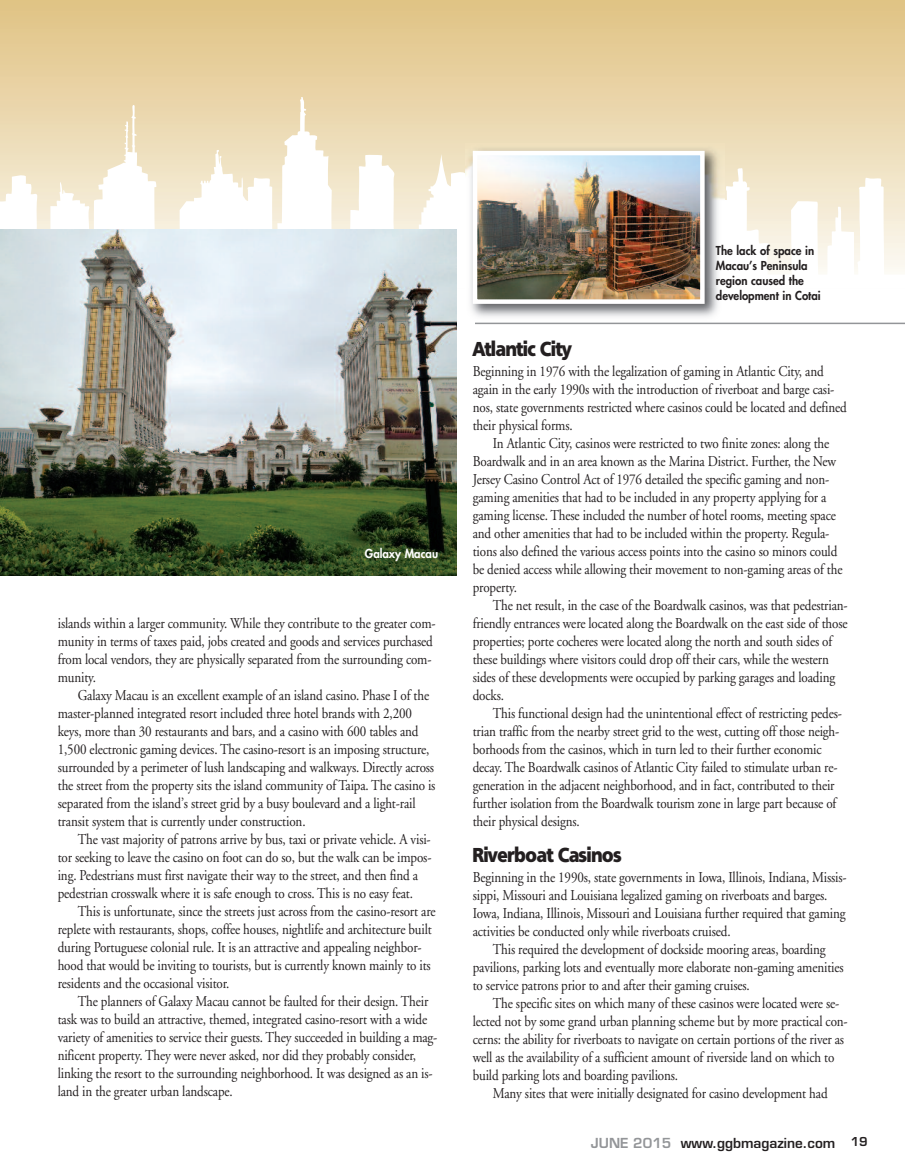
<style>
.page{position:relative;width:905px;height:1175px;background:#fff}
.page>*{position:absolute;margin:0;border:0;box-sizing:border-box;transform-origin:0 0}
.t1{font:19.5px "Fustian";letter-spacing:-.01em;color:#231f20;scale:.87 1}
.t2{font:15px/18px "Adobe Garamond";letter-spacing:-.01em;color:#231f20;scale:.87 1}
.t3{font:600 13.5px "Eurostile";color:#231f20}
.t4{font:800 12px/15px "Futura";color:#231f20;scale:.95 1}
.t5{font:800 12px "Futura";color:#fff;scale:.95 1}
.s1{color:#939598}
.s2{font-size:12px}
</style>
<div class="page">
<svg style="left:0;top:0;width:904px;height:98px"></svg>
<svg style="left:2px;top:98px;width:902px;height:191px"></svg>
<svg style="left:0;top:96px;width:2px;height:134px"></svg>
<img style="left:0;top:230px;width:456px;height:346px">
<img style="left:466px;top:144px;width:258px;height:173px">
<img style="left:466px;top:289px;width:258px;height:1px">
<img style="left:477px;top:156px;width:222px;height:143px">
<div style="left:472px;top:151px;width:232px;height:153px;border:4px solid #fff"></div>
<hr style="left:475px;top:322px;width:429px;height:2px;background:#939598">
<p class="t5" style="left:365px;top:548px;width:78px">Galaxy Macau</p>
<p class="t2" style="left:58px;top:615px;width:436px">islands within a larger community. While they contribute to the greater com&shy;munity in terms of taxes paid, jobs created and goods and services purchased from local vendors, they are physically separated from the surrounding com&shy;munity.</p>
<p class="t2" style="left:58px;top:687px;width:435px;text-indent:20px">Galaxy Macau is an excellent example of an island casino. Phase I of the master-planned integrated resort included three hotel brands with 2,200 keys, more than 30 restaurants and bars, and a casino with 600 tables and 1,500 electronic gaming devices. The casino-resort is an imposing structure, surrounded by a perimeter of lush landscaping and walkways. Directly across the street from the property sits the island community of Taipa. The casino is separated from the island’s street grid by a busy boulevard and a light-rail transit system that is currently under construction.</p>
<p class="t2" style="left:58px;top:831px;width:431px;text-indent:20px">The vast majority of patrons arrive by bus, taxi or private vehicle. A visi&shy;tor seeking to leave the casino on foot can do so, but the walk can be impos&shy;ing. Pedestrians must first navigate their way to the street, and then find a pedestrian crosswalk where it is safe enough to cross. This is no easy feat.</p>
<p class="t2" style="left:58px;top:903px;width:436px;text-indent:20px">This is unfortunate, since the streets just across from the casino-resort are replete with restaurants, shops, coffee houses, nightlife and architecture built during Portuguese colonial rule. It is an attractive and appealing neighbor&shy;hood that would be inviting to tourists, but is currently known mainly to its residents and the occasional visitor.</p>
<p class="t2" style="left:58px;top:993px;width:438px;text-indent:20px">The planners of Galaxy Macau cannot be faulted for their design. Their task was to build an attractive, themed, integrated casino-resort with a wide variety of amenities to service their guests. They succeeded in building a mag&shy;nificent property. They were never asked, nor did they probably consider, linking the resort to the surrounding neighborhood. It was designed as an is&shy;land in the greater urban landscape.</p>
<p class="t4" style="left:716px;top:244px;width:112px">The lack of space in<br>Macau’s Peninsula region caused the development in Cotai</p>
<h1 class="t1" style="left:473px;top:337px;width:115px">Atlantic City</h1>
<p class="t2" style="left:473px;top:363px;width:431px">Beginning in 1976 with the legalization of gaming in Atlantic City, and again in the early 1990s with the introduction of riverboat and barge casi&shy;nos, state governments restricted where casinos could be located and defined their physical forms.</p>
<p class="t2" style="left:473px;top:435px;width:426px;text-indent:20px">In Atlantic City, casinos were restricted to two finite zones: along the Boardwalk and in an area known as the Marina District. Further, the New Jersey Casino Control Act of 1976 detailed the specific gaming and non&shy;gaming amenities that had to be included in any property applying for a gaming license. These included the number of hotel rooms, meeting space and other amenities that had to be included within the property. Regula&shy;tions also defined the various access points into the casino so minors could be denied access while allowing their movement to non-gaming areas of the property.</p>
<p class="t2" style="left:473px;top:597px;width:432px;text-indent:20px">The net result, in the case of the Boardwalk casinos, was that pedestrian&shy;friendly entrances were located along the Boardwalk on the east side of those properties; porte cocheres were located along the north and south sides of these buildings where visitors could drop off their cars, while the western sides of these developments were occupied by parking garages and loading docks.</p>
<p class="t2" style="left:473px;top:705px;width:426px;text-indent:20px">This functional design had the unintentional effect of restricting pedes&shy;trian traffic from the nearby street grid to the west, cutting off those neigh&shy;borhoods from the casinos, which in turn led to their further economic decay. The Boardwalk casinos of Atlantic City failed to stimulate urban re&shy;generation in the adjacent neighborhood, and in fact, contributed to their further isolation from the Boardwalk tourism zone in large part because of their physical designs.</p>
<h1 class="t1" style="left:473px;top:844px;width:172px">Riverboat Casinos</h1>
<p class="t2" style="left:473px;top:869px;width:431px">Beginning in the 1990s, state governments in Iowa, Illinois, Indiana, Missis&shy;sippi, Missouri and Louisiana legalized gaming on riverboats and barges.<br>Iowa, Indiana, Illinois, Missouri and Louisiana further required that gaming activities be conducted only while riverboats cruised.</p>
<p class="t2" style="left:473px;top:941px;width:428px;text-indent:20px">This required the development of dockside mooring areas, boarding pavilions, parking lots and eventually more elaborate non-gaming amenities to service patrons prior to and after their gaming cruises.</p>
<p class="t2" style="left:473px;top:995px;width:432px;text-indent:20px">The specific sites on which many of these casinos were located were se&shy;lected not by some grand urban planning scheme but by more practical con&shy;cerns: the ability for riverboats to navigate on certain portions of the river as well as the availability of a sufficient amount of riverside land on which to build parking lots and boarding pavilions.</p>
<p class="t2" style="left:492px;top:1085px;width:386px">Many sites that were initially designated for casino development had</p>
<p class="t3" style="left:591px;top:1137px;width:278px"><span class="s1">JUNE 2015</span> www.ggbmagazine.com <span class="s2">19</span></p>
</div>
